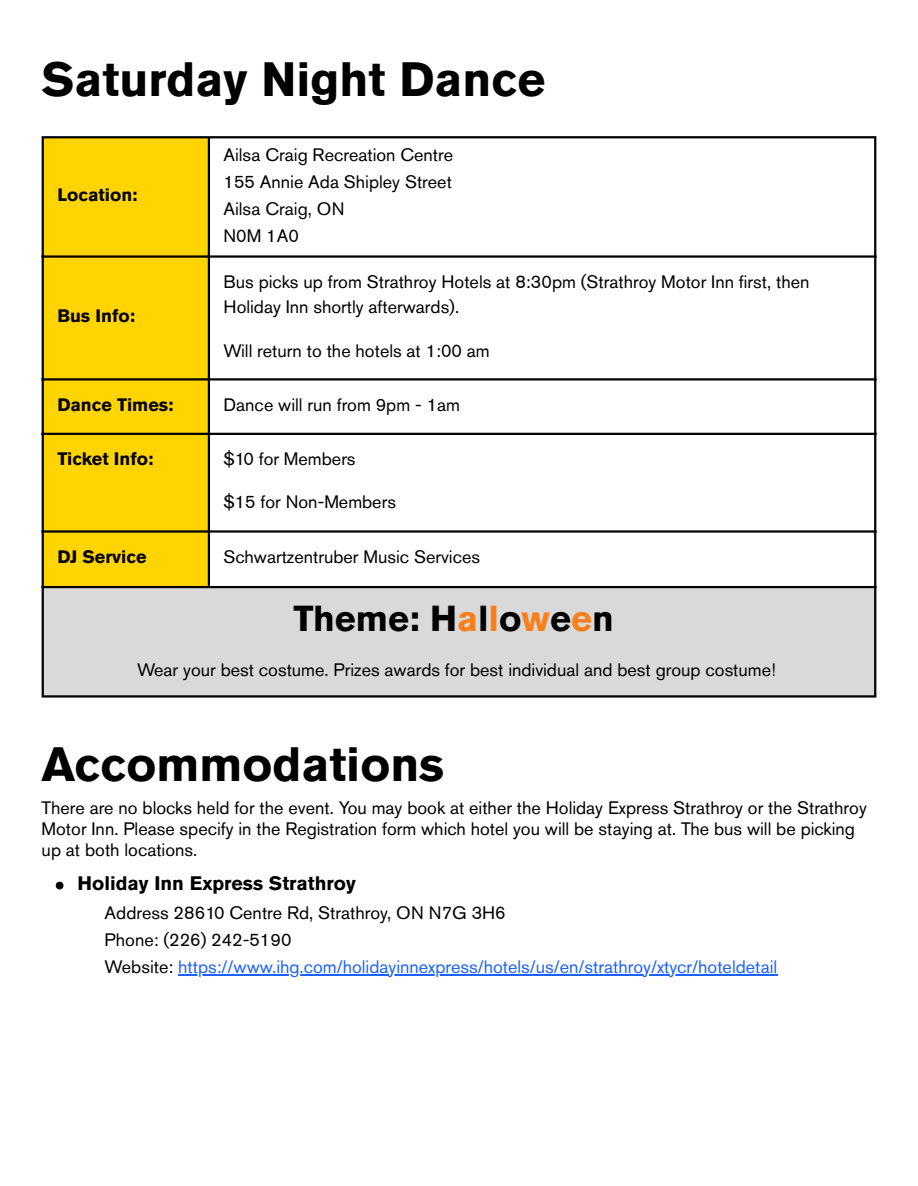
<style>
.page{position:relative;width:918px;height:1186px;background:#fff}
.page>*{position:absolute;margin:0;border:0;box-sizing:border-box;transform-origin:0 0}
.t1{font:700 48px "Akzidenz Grotesk Pro";color:#000}
.t2{font:700 36px "Akzidenz Grotesk Pro";color:#000}
.t3{font:700 19.5px "Akzidenz Grotesk Pro";color:#000}
.t4{font:18px/21.3px "Akzidenz Grotesk Pro";color:#000}
.t5{font:18px "Akzidenz Grotesk Pro";color:#1a62ff}
.t6{font:700 18px "Akzidenz Grotesk Pro";color:#000}
.s1{color:#fa7f1a}
.s2{color:#000}
</style>
<div class="page">
<hr style="left:178px;top:974px;width:599px;height:1px;background:#1a62ff">
<div style="left:44px;top:138px;width:164px;height:448px;background:#ffd400"></div>
<div style="left:42px;top:587px;width:834px;height:110px;background:#d9d9d9"></div>
<hr style="left:42px;top:138px;width:2px;height:557px;background:#000">
<hr style="left:208px;top:138px;width:2px;height:448px;background:#000">
<hr style="left:874px;top:138px;width:2px;height:557px;background:#000">
<hr style="left:42px;top:136px;width:834px;height:2px;background:#000">
<hr style="left:42px;top:255px;width:834px;height:3px;background:#000">
<hr style="left:42px;top:378px;width:834px;height:2px;background:#000">
<hr style="left:42px;top:433px;width:834px;height:2px;background:#000">
<hr style="left:42px;top:530px;width:834px;height:3px;background:#000">
<hr style="left:42px;top:586px;width:834px;height:2px;background:#000">
<hr style="left:42px;top:695px;width:834px;height:2px;background:#000">
<svg style="left:56px;top:882px;width:7px;height:7px"></svg>
<h1 class="t1" style="left:42px;top:60px;width:505px">Saturday Night Dance</h1>
<p class="t6" style="left:57px;top:188px;width:82px">Location:</p>
<p class="t6" style="left:57px;top:308px;width:79px">Bus Info:</p>
<p class="t4" style="left:224px;top:146px;width:231px">Ailsa Craig Recreation Centre</p>
<p class="t4" style="left:224px;top:173px;width:230px">155 Annie Ada Shipley Street</p>
<p class="t4" style="left:224px;top:200px;width:122px">Ailsa Craig, ON</p>
<p class="t4" style="left:224px;top:227px;width:77px">N0M 1A0</p>
<p class="t4" style="left:224px;top:271px;width:587px;line-height:24.8px">Bus picks up from Strathroy Hotels at 8:30pm (Strathroy Motor Inn fi rst, then<br>Holiday Inn shortly afterwards).</p>
<p class="t4" style="left:224px;top:341px;width:268px">Will return to the hotels at 1:00 am</p>
<p class="t6" style="left:57px;top:397px;width:118px">Dance Times:</p>
<p class="t4" style="left:224px;top:396px;width:238px">Dance will run from 9pm - 1am</p>
<p class="t6" style="left:57px;top:452px;width:97px">Ticket Info:</p>
<p class="t4" style="left:224px;top:450px;width:134px">$10 for Members</p>
<p class="t4" style="left:224px;top:493px;width:174px">$15 for Non-Members</p>
<p class="t6" style="left:57px;top:549px;width:91px">DJ Service</p>
<p class="t4" style="left:224px;top:548px;width:258px">Schwartzentruber Music Services</p>
<h1 class="t2" style="left:294px;top:604px;width:322px">Theme: H<span class="s1">a</span>l<span class="s1">l</span>o<span class="s1">w</span>e<span class="s1">e</span>n</h1>
<p class="t4" style="left:137px;top:661px;width:641px">Wear your best costume. Prizes awards for best individual and best group costume!</p>
<h1 class="t1" style="left:42px;top:745px;width:404px">Accommodations</h1>
<p class="t4" style="left:42px;top:798px;width:827px">There are no blocks held for the event. You may book at either the Holiday Express Strathroy or the Strathroy<br>Motor Inn. Please specify in the Registration form which hotel you will be staying at. The bus will be picking up at both locations.</p>
<p class="t3" style="left:78px;top:875px;width:280px">Holiday Inn Express Strathroy</p>
<p class="t4" style="left:105px;top:904px;width:403px">Address 28610 Centre Rd, Strathroy, ON N7G 3H6</p>
<p class="t4" style="left:105px;top:931px;width:189px">Phone: (226) 242-5190</p>
<p class="t5" style="left:105px;top:960px;width:674px"><span class="s2">Website:</span> https://www.ihg.com/holidayinnexpress/hotels/us/en/strathroy/xtycr/hoteldetail</p>
</div>
